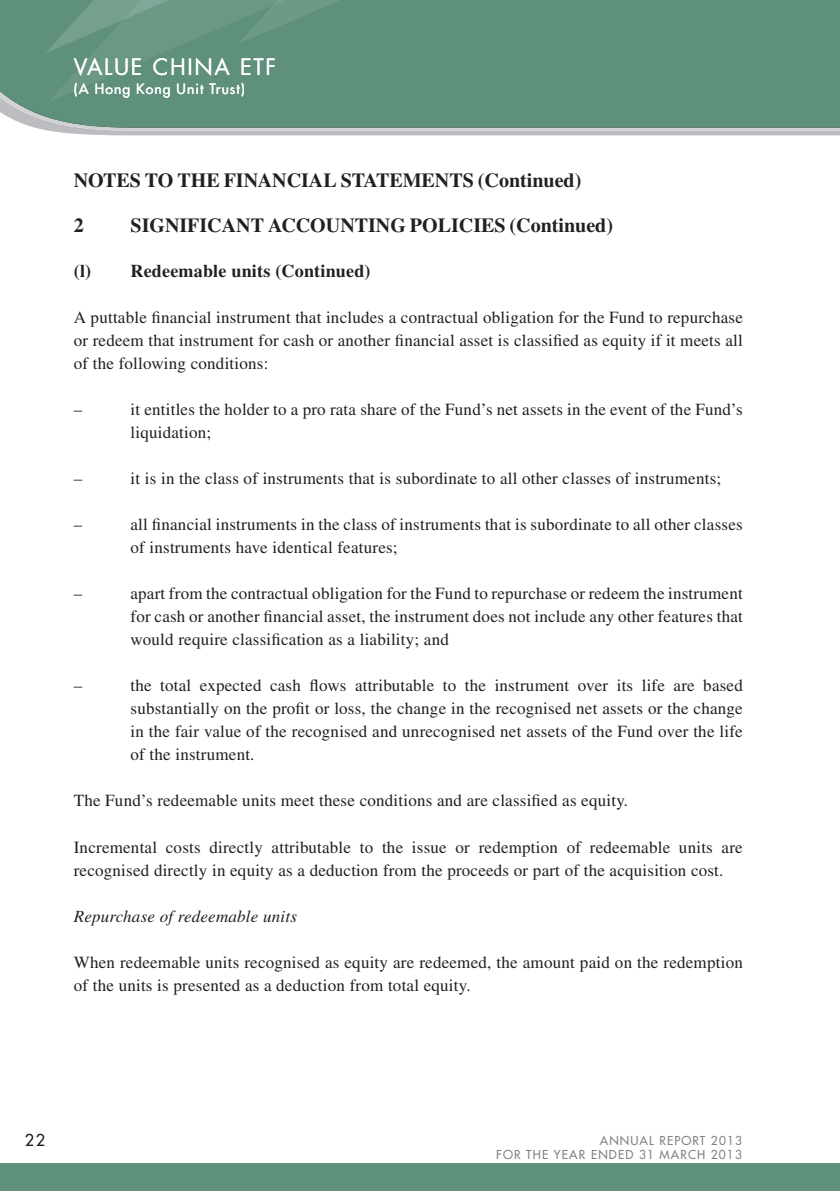
<style>
.page{position:relative;width:840px;height:1191px;background:#fff}
.page>*{position:absolute;margin:0;border:0;box-sizing:border-box;transform-origin:0 0}
.t1{font:22px "Futura Std";letter-spacing:.075em;color:#fff}
.t2{font:700 20px "Times";color:#231f20}
.t3{font:700 18px "Times";letter-spacing:.01em;color:#231f20}
.t4{font:17px/23px "Times";letter-spacing:.01em;color:#231f20}
.t5{font:italic 17px "Times";letter-spacing:.01em;color:#231f20}
.t6{font:500 16px "Futura Std";color:#231f20}
.t7{font:500 14px "Futura Std";letter-spacing:.075em;color:#fff}
.t8{font:500 12px/14px "Futura Std";letter-spacing:.09em;color:#808285;text-align:right}
</style>
<div class="page">
<div style="left:0;top:83px;width:839px;height:52px;background:#bcbdc0"></div>
<svg style="left:0;top:127px;width:839px;height:4px;background:#bcc2c1"></svg>
<div style="left:0;top:0;width:839px;height:127px;background:#5e907b"></div>
<div style="left:49px;top:0;width:584px;height:102px;background:#5e907b"></div>
<svg style="left:45px;top:0;width:585px;height:53px;background:#62927e"></svg>
<div style="left:0;top:1163px;width:839px;height:28px;background:#5e907b"></div>
<svg style="left:839px;top:0;width:1px;height:127px"></svg>
<svg style="left:839px;top:1163px;width:1px;height:28px"></svg>
<p class="t1" style="left:74px;top:53px;width:204px">VALUE CHINA ETF</p>
<p class="t7" style="left:74px;top:80px;width:172px">(A Hong Kong Unit Trust)</p>
<p class="t2" style="left:74px;top:168px;width:509px">NOTES TO THE FINANCIAL STATEMENTS (Continued)</p>
<p class="t2" style="left:74px;top:213px;width:11px">2</p>
<p class="t2" style="left:130px;top:213px;width:484px">SIGNIFICANT ACCOUNTING POLICIES (Continued)</p>
<p class="t3" style="left:74px;top:260px;width:298px">(l) Redeemable units (Continued)</p>
<p class="t4" style="left:74px;top:306px;width:670px;text-align:justify">A puttable financial instrument that includes a contractual obligation for the Fund to repurchase or redeem that instrument for cash or another financial asset is classified as equity if it meets all of the following conditions:</p>
<p class="t4" style="left:74px;top:398px;width:10px">–</p>
<p class="t4" style="left:130px;top:398px;width:613px">it entitles the holder to a pro rata share of the Fund’s net assets in the event of the Fund’s liquidation;</p>
<p class="t4" style="left:74px;top:467px;width:10px">–</p>
<p class="t4" style="left:130px;top:467px;width:592px">it is in the class of instruments that is subordinate to all other classes of instruments;</p>
<p class="t4" style="left:74px;top:513px;width:10px">–</p>
<p class="t4" style="left:130px;top:513px;width:613px">all financial instruments in the class of instruments that is subordinate to all other classes of instruments have identical features;</p>
<p class="t4" style="left:74px;top:582px;width:10px">–</p>
<p class="t4" style="left:130px;top:582px;width:613px;text-align:justify">apart from the contractual obligation for the Fund to repurchase or redeem the instrument for cash or another financial asset, the instrument does not include any other features that would require classification as a liability; and</p>
<p class="t4" style="left:74px;top:674px;width:10px">–</p>
<p class="t4" style="left:130px;top:674px;width:613px;text-align:justify">the total expected cash flows attributable to the instrument over its life are based substantially on the profit or loss, the change in the recognised net assets or the change in the fair value of the recognised and unrecognised net assets of the Fund over the life of the instrument.</p>
<p class="t4" style="left:74px;top:789px;width:555px">The Fund’s redeemable units meet these conditions and are classified as equity.</p>
<p class="t4" style="left:74px;top:835px;width:670px">Incremental costs directly attributable to the issue or redemption of redeemable units are recognised directly in equity as a deduction from the proceeds or part of the acquisition cost.</p>
<p class="t5" style="left:74px;top:906px;width:225px">Repurchase of redeemable units</p>
<p class="t4" style="left:74px;top:950px;width:670px">When redeemable units recognised as equity are redeemed, the amount paid on the redemption of the units is presented as a deduction from total equity.</p>
<p class="t6" style="left:25px;top:1130px;width:21px">22</p>
<p class="t8" style="left:496px;top:1133px;width:247px">ANNUAL REPORT 2013<br>FOR THE YEAR ENDED 31 MARCH 2013</p>
</div>
